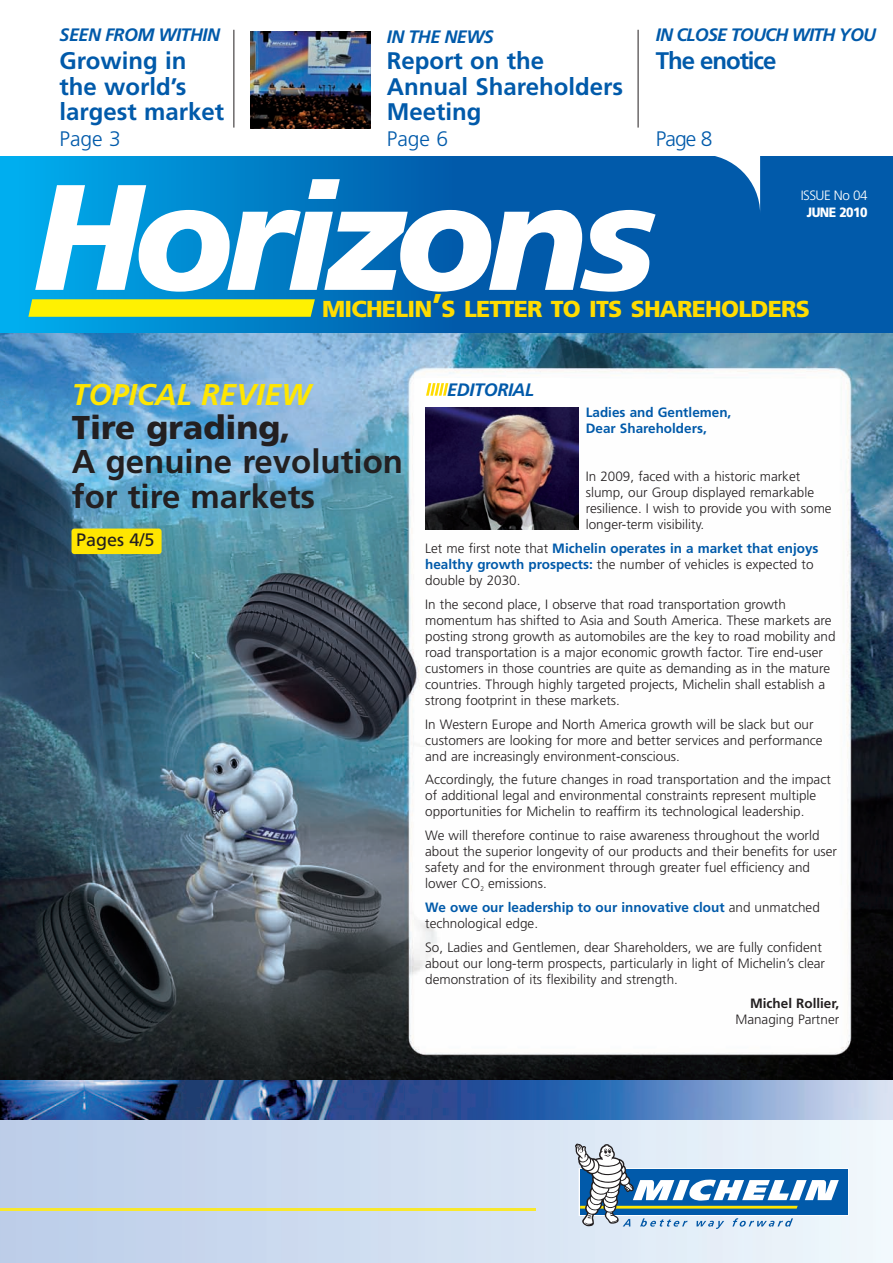
<style>
.page{position:relative;width:893px;height:1263px;background:#fff}
.page>*{position:absolute;margin:0;border:0;box-sizing:border-box;transform-origin:0 0}
.t1{font:italic 900 150px "Frutiger";letter-spacing:-.05em;color:#fff}
.t2{font:700 33px/34.5px "Frutiger";color:#231f20}
.t3{font:900 33px "Frutiger";color:#231f20}
.t4{font:italic 700 30px "Frutiger";color:#ffe601}
.t5{font:700 24px/25.5px "Frutiger";color:#015aaa}
.t6{font:700 24px "Frutiger";letter-spacing:-.045em;color:#015aaa}
.t7{font:900 23.1px "Frutiger";letter-spacing:-.03em;color:#ffdc01}
.t8{font:300 21px "Frutiger";color:#015aaa}
.t9{font:italic 700 18px "Frutiger";letter-spacing:-.03em;color:#015aaa}
.t10{font:18px "Frutiger";color:#231f20}
.t11{font:300 13.5px/16px "Frutiger";color:#231f20}
.t12{font:700 13.5px/16px "Frutiger";color:#015aaa}
.t13{font:700 13.5px "Frutiger";color:#231f20}
.t14{font:300 13.5px "Frutiger";letter-spacing:-.04em;color:#fff}
.t15{font:900 13.5px "Frutiger";letter-spacing:-.045em;color:#fff;scale:.9 1}
.s1{font-size:33px}
.s2{font-weight:700;color:#015aaa}
.s3{font-weight:300;color:#231f20}
</style>
<div class="page">
<img style="left:0;top:333px;width:893px;height:747px">
<div style="left:0;top:156px;width:893px;height:177px;background:#00aeef"></div>
<img style="left:69px;top:156px;width:824px;height:177px">
<svg style="left:701px;top:156px;width:59px;height:58px;background:#327aba"></svg>
<svg style="left:28px;top:299px;width:287px;height:18px;background:#f4ec0a"></svg>
<div style="left:0;top:1080px;width:893px;height:183px;background:linear-gradient(to right,#bacce8,#f0f8fc)"></div>
<hr style="left:0;top:1208px;width:536px;height:3px;background:#f8e82d">
<img style="left:0;top:1080px;width:893px;height:39px">
<svg style="left:574px;top:1143px;width:275px;height:86px"></svg>
<div style="left:421px;top:378px;width:149px;height:21px;background:#fff"></div>
<svg style="left:426px;top:383px;width:22px;height:13px"></svg>
<img style="left:425px;top:407px;width:153px;height:123px">
<hr style="left:234px;top:30px;width:1px;height:98px;background:#231f20">
<hr style="left:638px;top:30px;width:1px;height:98px;background:#231f20">
<img style="left:251px;top:31px;width:120px;height:98px">
<div style="left:72px;top:528px;width:90px;height:26px;background:#ffe601;border-radius:3px"></div>
<h3 class="t9" style="left:60px;top:28px;width:162px">SEEN FROM WITHIN</h3>
<h3 class="t9" style="left:387px;top:29px;width:108px">IN THE NEWS</h3>
<h3 class="t9" style="left:656px;top:28px;width:222px">IN CLOSE TOUCH WITH YOU</h3>
<h3 class="t5" style="left:60px;top:50px;width:166px">Growing in the world’s largest market</h3>
<h3 class="t8" style="left:60px;top:130px;width:63px">Page 3</h3>
<h3 class="t5" style="left:387px;top:50px;width:238px">Report on the<br>Annual Shareholders<br>Meeting</h3>
<h3 class="t8" style="left:387px;top:130px;width:63px">Page 6</h3>
<h3 class="t6" style="left:656px;top:51px;width:122px">The enotice</h3>
<h3 class="t8" style="left:656px;top:130px;width:58px">Page 8</h3>
<h1 class="t1" style="left:33px;top:177px;width:624px">Horizons</h1>
<h3 class="t7" style="left:322px;top:300px;width:489px">MICHELIN<span class="s1">’</span>S LETTER TO ITS SHAREHOLDERS</h3>
<p class="t14" style="left:801px;top:190px;width:68px">ISSUE No 04</p>
<p class="t15" style="left:807px;top:207px;width:69px">JUNE 2010</p>
<h3 class="t4" style="left:72px;top:382px;width:241px">TOPICAL REVIEW</h3>
<h2 class="t3" style="left:72px;top:414px;width:220px">Tire grading,</h2>
<h2 class="t2" style="left:72px;top:447px;width:333px">A genuine revolution for tire markets</h2>
<h3 class="t10" style="left:76px;top:532px;width:80px">Pages 4/5</h3>
<h3 class="t9" style="left:447px;top:382px;width:89px">EDITORIAL</h3>
<p class="t12" style="left:586px;top:406px;width:147px">Ladies and Gentlemen,<br>Dear Shareholders,</p>
<p class="t11" style="left:586px;top:469px;width:247px">In 2009, faced with a historic market slump, our Group displayed remarkable resilience. I wish to provide you with some longer-term visibility.</p>
<p class="t11" style="left:425px;top:541px;width:395px">Let me first note that <span class="s2">Michelin operates in a market that enjoys healthy growth prospects:</span> the number of vehicles is expected to double by 2030.</p>
<p class="t11" style="left:425px;top:597px;width:412px">In the second place, I observe that road transportation growth momentum has shifted to Asia and South America. These markets are posting strong growth as automobiles are the key to road mobility and road transportation is a major economic growth factor. Tire end-user customers in those countries are quite as demanding as in the mature countries. Through highly targeted projects, Michelin shall establish a strong footprint in these markets.</p>
<p class="t11" style="left:425px;top:717px;width:399px">In Western Europe and North America growth will be slack but our customers are looking for more and better services and performance and are increasingly environment-conscious.</p>
<p class="t11" style="left:425px;top:773px;width:407px">Accordingly, the future changes in road transportation and the impact of additional legal and environmental constraints represent multiple opportunities for Michelin to reaffirm its technological leadership.</p>
<p class="t11" style="left:425px;top:828px;width:413px">We will therefore continue to raise awareness throughout the world about the superior longevity of our products and their benefits for user safety and for the environment through greater fuel efficiency and lower CO<sub>2</sub> emissions.</p>
<p class="t12" style="left:425px;top:900px;width:396px">We owe our leadership to our innovative clout <span class="s3">and unmatched technological edge.</span></p>
<p class="t11" style="left:425px;top:940px;width:401px">So, Ladies and Gentlemen, dear Shareholders, we are fully confident about our long-term prospects, particularly in light of Michelin’s clear demonstration of its flexibility and strength.</p>
<p class="t13" style="left:750px;top:997px;width:91px">Michel Rollier,</p>
<p class="t11" style="left:735px;top:1012px;width:105px">Managing Partner</p>
</div>
